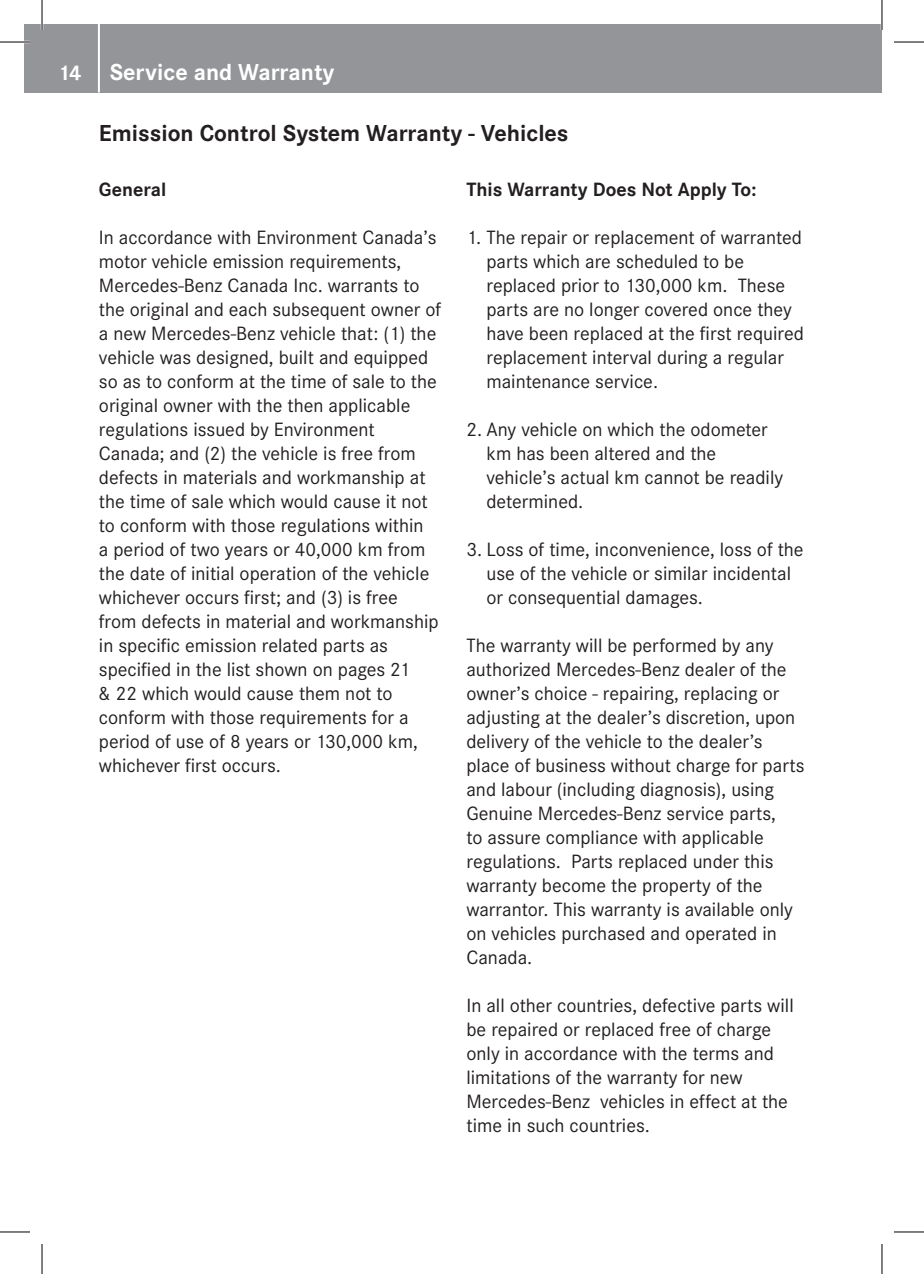
<style>
.page{position:relative;width:924px;height:1274px;background:#fff}
.page>*{position:absolute;margin:0;border:0;box-sizing:border-box;transform-origin:0 0}
.t1{font:700 24px "Corporate S";color:#231f20}
.t2{font:700 24px "Corporate S";color:#fff}
.t3{font:20px/24px "Corporate S";color:#231f20}
.t4{font:700 20px "Corporate S";color:#231f20}
.s1{font-size:22px}
</style>
<div class="page">
<div style="left:24px;top:24px;width:858px;height:68px;background:#939598"></div>
<hr style="left:98px;top:24px;width:2px;height:68px;background:#fff">
<hr style="left:882px;top:24px;width:1px;height:68px;background:#939598">
<hr style="left:0;top:41px;width:30px;height:2px;background:#fff">
<hr style="left:41px;top:0;width:2px;height:30px;background:#fff">
<hr style="left:880px;top:0;width:3px;height:30px;background:#fff">
<hr style="left:0;top:42px;width:30px;height:1px;background:#000">
<hr style="left:894px;top:42px;width:30px;height:1px;background:#000">
<hr style="left:0;top:1231px;width:30px;height:1px;background:#000">
<hr style="left:894px;top:1231px;width:30px;height:1px;background:#000">
<hr style="left:42px;top:0;width:1px;height:30px;background:#000">
<hr style="left:42px;top:1243px;width:1px;height:30px;background:#000">
<hr style="left:881px;top:0;width:1px;height:30px;background:#000">
<hr style="left:881px;top:1243px;width:1px;height:30px;background:#000">
<p class="t2" style="left:58px;top:63px;width:278px"><span class="s1">14</span> Service and Warranty</p>
<p class="t1" style="left:99px;top:125px;width:471px">Emission Control System Warranty - Vehicles</p>
<p class="t4" style="left:99px;top:182px;width:69px">General</p>
<p class="t3" style="left:99px;top:227px;width:344px">In accordance with Environment Canada’s motor vehicle emission requirements, Mercedes-Benz Canada Inc . warrants to the original and each subsequent owner of a new Mercedes-Benz vehicle that: (1) the vehicle was designed, built and equipped so as to conform at the time of sale to the original owner with the then applicable regulations issued by Environment Canada; and (2) the vehicle is free from defects in materials and workmanship at the time of sale which would cause it not to conform with those regulations within<br>a period of two years or 40,000 km from the date of initial operation of the vehicle whichever occurs first; and (3) is free<br>from defects in material and workmanship in specific emission related parts as specified in the list shown on pages 21<br>&amp; 22 which would cause them not to conform with those requirements for a period of use of 8 years or 130,000 km, whichever first occurs .</p>
<p class="t4" style="left:466px;top:182px;width:291px">This Warranty Does Not Apply To:</p>
<p class="t3" style="left:486px;top:227px;width:319px;text-indent:-20px">1 . The repair or replacement of warranted parts which are scheduled to be replaced prior to 130,000 km . These parts are no longer covered once they have been replaced at the first required replacement interval during a regular maintenance service .</p>
<p class="t3" style="left:486px;top:419px;width:298px;text-indent:-20px">2 . Any vehicle on which the odometer km has been altered and the vehicle’s actual km cannot be readily determined .</p>
<p class="t3" style="left:486px;top:539px;width:319px;text-indent:-20px">3 . Loss of time, inconvenience, loss of the use of the vehicle or similar incidental or consequential damages .</p>
<p class="t3" style="left:466px;top:635px;width:339px">The warranty will be performed by any authorized Mercedes-Benz dealer of the owner’s choice - repairing, replacing or adjusting at the dealer’s discretion, upon delivery of the vehicle to the dealer’s place of business without charge for parts and labour (including diagnosis), using Genuine Mercedes-Benz service parts,<br>to assure compliance with applicable regulations . Parts replaced under this warranty become the property of the warrantor . This warranty is available only on vehicles purchased and operated in Canada .</p>
<p class="t3" style="left:466px;top:995px;width:329px">In all other countries, defective parts will be repaired or replaced free of charge only in accordance with the terms and limitations of the warranty for new Mercedes-Benz vehicles in effect at the time in such countries .</p>
</div>
